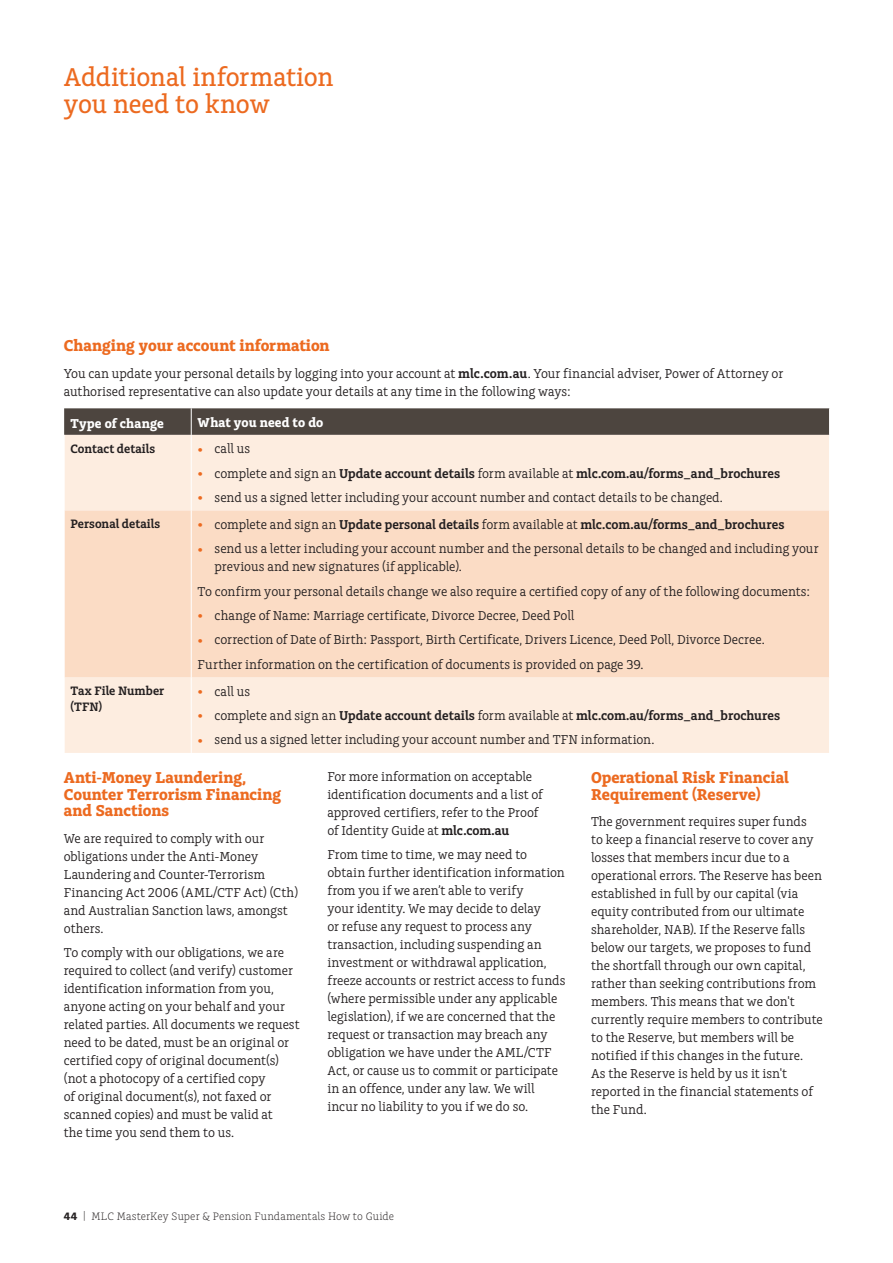
<style>
.page{position:relative;width:893px;height:1263px;background:#fff}
.page>*{position:absolute;margin:0;border:0;box-sizing:border-box;transform-origin:0 0}
.t1{font:500 27px/27px "Charlie Std";letter-spacing:-.01em;color:#ec6a20}
.t2{font:700 16.5px/16.5px "Charlie Std";color:#ec6a20}
.t3{font:13.5px/18px "Charlie Std";color:#231f20}
.t4{font:600 13.5px "Charlie Std";letter-spacing:-.005em;color:#231f20}
.t5{font:700 13.5px "Charlie Std";letter-spacing:.01em;color:#fff}
.t6{font:600 12.75px/15.8px "Charlie Std";color:#231f20}
.t7{font:300 11.25px "Charlie Std";letter-spacing:.01em;color:#231f20}
.s1{font-weight:600}
.s2{font-size:18px;color:#ec6a20}
.s3{font-weight:400;font-size:18px;color:#ec6a20}
.s4{font-weight:400}
.s5{font-weight:700}
</style>
<div class="page">
<div style="left:65px;top:435px;width:764px;height:318px;background:#fdede0"></div>
<div style="left:65px;top:510px;width:764px;height:167px;background:#fbdcc5"></div>
<svg style="left:64px;top:408px;width:766px;height:27px;background:#514943"></svg>
<hr style="left:191px;top:435px;width:1px;height:75px;background:#fff">
<hr style="left:191px;top:510px;width:1px;height:167px;background:#fff">
<hr style="left:191px;top:677px;width:1px;height:76px;background:#fff">
<h1 class="t1" style="left:64px;top:64px;width:271px">Additional information you need to know</h1>
<p class="t2" style="left:64px;top:338px;width:267px">Changing your account information</p>
<p class="t3" style="left:64px;top:364px;width:721px">You can update your personal details by logging into your account at <span class="s1">mlc.com.au</span>. Your financial adviser, Power of Attorney or authorised representative can also update your details at any time in the following ways:</p>
<p class="t5" style="left:71px;top:415px;width:95px">Type of change</p>
<p class="t5" style="left:198px;top:414px;width:127px">What you need to do</p>
<p class="t6" style="left:71px;top:441px;width:86px">Contact details</p>
<p class="t3" style="left:198px;top:440px;width:54px"><span class="s2">•</span> call us</p>
<p class="t4" style="left:198px;top:465px;width:584px"><span class="s3">•</span> <span class="s4">complete and sign an</span> Update account details <span class="s4">form available at</span> mlc.com.au/forms_and_brochures</p>
<p class="t3" style="left:198px;top:489px;width:527px"><span class="s2">•</span> send us a signed letter including your account number and contact details to be changed.</p>
<p class="t6" style="left:71px;top:516px;width:91px">Personal details</p>
<p class="t4" style="left:198px;top:517px;width:588px"><span class="s3">•</span> <span class="s4">complete and sign an</span> Update personal details <span class="s4">form available at</span> mlc.com.au/forms_and_brochures</p>
<p class="t3" style="left:215px;top:540px;width:605px;text-indent:-17px"><span class="s2">•</span> send us a letter including your account number and the personal details to be changed and including your previous and new signatures (if applicable).</p>
<p class="t3" style="left:198px;top:582px;width:614px">To confirm your personal details change we also require a certified copy of any of the following documents:</p>
<p class="t3" style="left:198px;top:607px;width:378px"><span class="s2">•</span> change of Name: Marriage certificate, Divorce Decree, Deed Poll</p>
<p class="t3" style="left:198px;top:628px;width:569px;line-height:24.5px"><span class="s2">•</span> correction of Date of Birth: Passport, Birth Certificate, Drivers Licence, Deed Poll, Divorce Decree.<br>Further information on the certification of documents is provided on page 39.</p>
<p class="t6" style="left:71px;top:683px;width:95px">Tax File Number (TFN)</p>
<p class="t3" style="left:198px;top:682px;width:54px"><span class="s2">•</span> call us</p>
<p class="t4" style="left:198px;top:708px;width:584px"><span class="s3">•</span> <span class="s4">complete and sign an</span> Update account details <span class="s4">form available at</span> mlc.com.au/forms_and_brochures</p>
<p class="t3" style="left:198px;top:731px;width:458px"><span class="s2">•</span> send us a signed letter including your account number and TFN information.</p>
<p class="t3" style="left:327px;top:767px;width:217px">For more information on acceptable identification documents and a list of approved certifiers, refer to the Proof of Identity Guide at <span class="s1">mlc.com.au</span></p>
<p class="t3" style="left:327px;top:846px;width:239px">From time to time, we may need to obtain further identification information from you if we aren’t able to verify<br>your identity. We may decide to delay<br>or refuse any request to process any transaction, including suspending an investment or withdrawal application, freeze accounts or restrict access to funds (where permissible under any applicable legislation), if we are concerned that the request or transaction may breach any obligation we have under the AML/CTF Act, or cause us to commit or participate in an offence, under any law. We will incur no liability to you if we do so.</p>
<p class="t2" style="left:64px;top:769px;width:219px">Anti-Money Laundering,<br>Counter Terrorism Financing and Sanctions</p>
<p class="t3" style="left:64px;top:829px;width:236px">We are required to comply with our obligations under the Anti-Money<br>Laundering and Counter-Terrorism<br>Financing Act 2006 (AML/CTF Act) (Cth) and Australian Sanction laws, amongst others.</p>
<p class="t3" style="left:64px;top:943px;width:237px">To comply with our obligations, we are required to collect (and verify) customer identification information from you, anyone acting on your behalf and your related parties. All documents we request need to be dated, must be an original or certified copy of original document(s) (not a photocopy of a certified copy<br>of original document(s), not faxed or scanned copies) and must be valid at<br>the time you send them to us.</p>
<p class="t2" style="left:591px;top:769px;width:199px">Operational Risk Financial<br>Requirement (Reserve)</p>
<p class="t3" style="left:591px;top:813px;width:233px">The government requires super funds<br>to keep a financial reserve to cover any losses that members incur due to a operational errors. The Reserve has been established in full by our capital (via equity contributed from our ultimate shareholder, NAB). If the Reserve falls below our targets, we proposes to fund the shortfall through our own capital, rather than seeking contributions from members. This means that we don't currently require members to contribute to the Reserve, but members will be notified if this changes in the future.<br>As the Reserve is held by us it isn't reported in the financial statements of the Fund.</p>
<p class="t7" style="left:64px;top:1210px;width:332px"><span class="s5">44</span> | MLC MasterKey Super &amp; Pension Fundamentals How to Guide</p>
</div>
